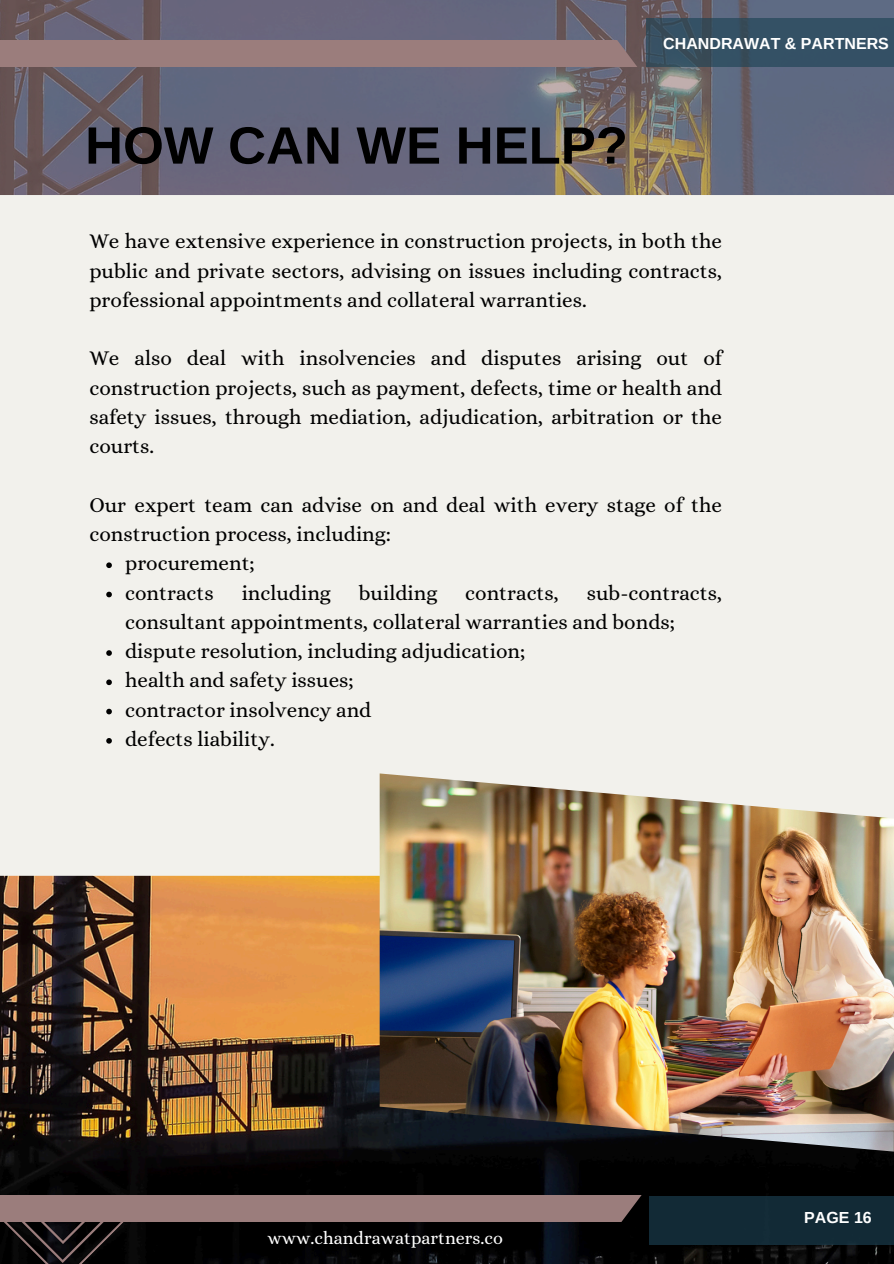
<style>
.page{position:relative;width:894px;height:1264px;background:#fff}
.page>*{position:absolute;margin:0;border:0;box-sizing:border-box;transform-origin:0 0}
.t1{font:700 52.5px "Arimo";color:#000}
.t2{font:21px/29.2px "Alice";color:#000;text-align:justify}
.t3{font:18px "Alice";color:#fff}
.t4{font:700 16.05px "Arimo";color:#fff}
</style>
<div class="page">
<img style="left:0;top:875px;width:893px;height:388px">
<svg style="left:0;top:0;width:893px;height:195px;background:#686777"></svg>
<div style="left:0;top:195px;width:893px;height:680px;background:#f2f1ec"></div>
<svg style="left:0;top:1154px;width:649px;height:109px;background:#282121"></svg>
<div style="left:649px;top:1195px;width:244px;height:49px;background:#122a36"></div>
<div style="left:0;top:41px;width:645px;height:26px;background:#9b7d7c"></div>
<div style="left:646px;top:19px;width:247px;height:48px;background:linear-gradient(to right,#374f5e,#335167)"></div>
<img style="left:379px;top:773px;width:514px;height:382px">
<svg style="left:106px;top:562px;width:6px;height:6px"></svg>
<svg style="left:106px;top:591px;width:6px;height:6px"></svg>
<svg style="left:106px;top:650px;width:6px;height:6px"></svg>
<svg style="left:106px;top:679px;width:6px;height:6px"></svg>
<svg style="left:106px;top:708px;width:6px;height:6px"></svg>
<svg style="left:106px;top:738px;width:6px;height:5px"></svg>
<p class="t1" style="left:85px;top:116px;width:544px">HOW CAN WE HELP?</p>
<p class="t4" style="left:663px;top:35px;width:227px">CHANDRAWAT &amp; PARTNERS</p>
<h2 class="t2" style="left:89px;top:227px;width:634px">We have extensive experience in construction projects, in both the public and private sectors, advising on issues including contracts, professional appointments and collateral warranties.</h2>
<h2 class="t2" style="left:89px;top:344px;width:634px">We also deal with insolvencies and disputes arising out of construction projects, such as payment, defects, time or health and safety issues, through mediation, adjudication, arbitration or the courts.</h2>
<h2 class="t2" style="left:89px;top:490px;width:634px">Our expert team can advise on and deal with every stage of the construction process, including:</h2>
<p class="t2" style="left:125px;top:548px;width:131px">procurement;</p>
<p class="t2" style="left:125px;top:578px;width:90px">contracts</p>
<p class="t2" style="left:241px;top:578px;width:91px">including</p>
<p class="t2" style="left:359px;top:578px;width:80px">building</p>
<p class="t2" style="left:465px;top:578px;width:95px">contracts,</p>
<p class="t2" style="left:125px;top:578px;width:598px;text-indent:461px">sub-contracts, consultant appointments, collateral warranties and bonds;</p>
<p class="t2" style="left:125px;top:636px;width:402px">dispute resolution, including adjudication;</p>
<p class="t2" style="left:125px;top:665px;width:230px">health and safety issues;</p>
<p class="t2" style="left:125px;top:695px;width:248px">contractor insolvency and</p>
<p class="t2" style="left:125px;top:724px;width:151px">defects liability.</p>
<p class="t3" style="left:267px;top:1227px;width:237px">www.chandrawatpartners.co</p>
<p class="t4" style="left:804px;top:1208px;width:69px">PAGE 16</p>
</div>
